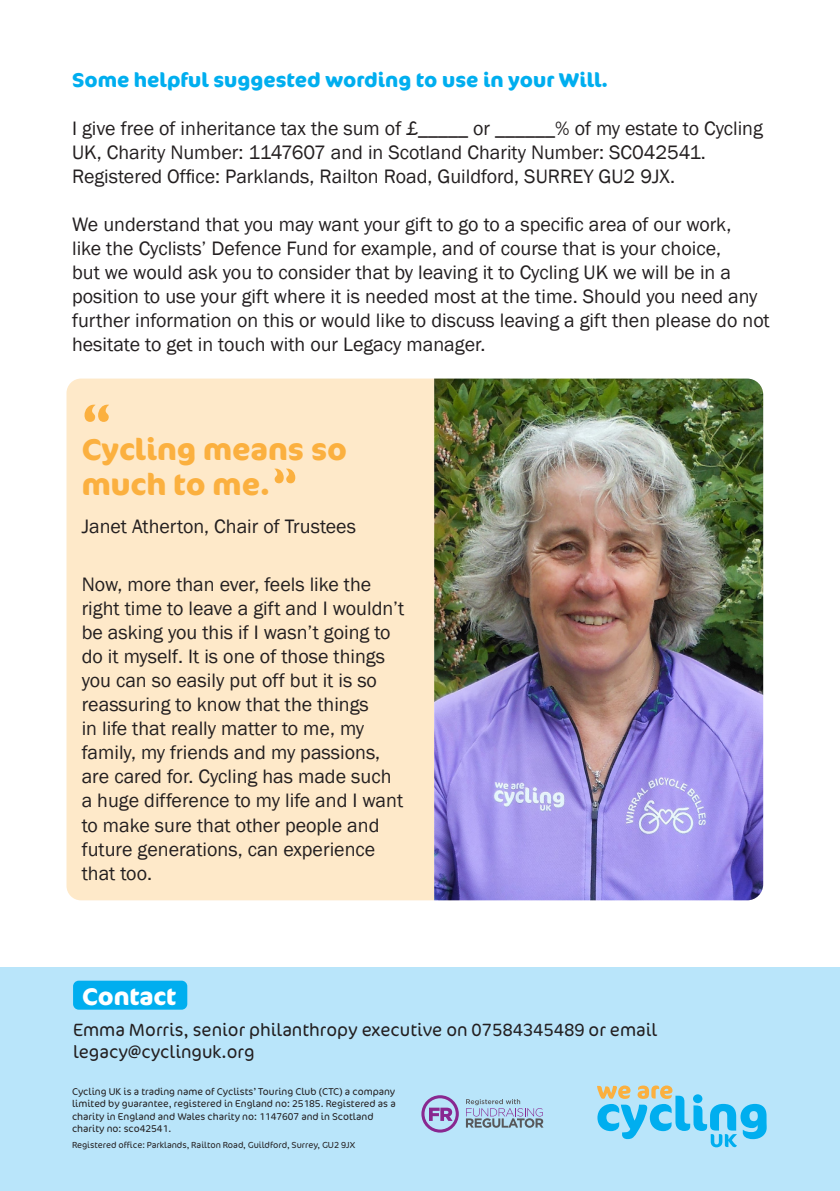
<style>
.page{position:relative;width:840px;height:1191px;background:#fff}
.page>*{position:absolute;margin:0;border:0;box-sizing:border-box;transform-origin:0 0}
.t1{font:700 30px/34.8px "Cocon Pro";color:#fbb03f}
.t2{font:700 24px "Cocon Pro";color:#fff}
.t3{font:20px/24px "Franklin Gothic";color:#231f20}
.t4{font:700 20px "Cocon Pro";color:#00aeef}
.t5{font:300 18px/21.6px "Cocon Pro";color:#231f20}
.t6{font:300 10px/12px "Cocon Pro";color:#231f20}
.t7{font:300 8.8px "Cocon Pro";color:#231f20}
</style>
<div class="page">
<div style="left:66px;top:378px;width:368px;height:522px;background:#fee9c9"></div>
<div style="left:0;top:968px;width:839px;height:223px;background:#b9e5fa"></div>
<div style="left:73px;top:980px;width:114px;height:29px;background:#00aeef;border-radius:6px"></div>
<svg style="left:421px;top:1095px;width:37px;height:37px"></svg>
<svg style="left:465px;top:1099px;width:78px;height:28px"></svg>
<svg style="left:597px;top:1085px;width:169px;height:62px"></svg>
<img style="left:434px;top:378px;width:328px;height:522px">
<svg style="left:274px;top:468px;width:21px;height:15px"></svg>
<svg style="left:84px;top:405px;width:25px;height:17px"></svg>
<p class="t4" style="left:72px;top:66px;width:535px">Some helpful suggested wording to use in your Will.</p>
<p class="t3" style="left:72px;top:117px;width:692px">I give free of inheritance tax the sum of £_____ or ______% of my estate to Cycling<br>UK, Charity Number: 1147607 and in Scotland Charity Number: SC042541.<br>Registered Office: Parklands, Railton Road, Guildford, SURREY GU2 9JX.</p>
<p class="t3" style="left:72px;top:213px;width:698px">We understand that you may want your gift to go to a specific area of our work,<br>like the Cyclists’ Defence Fund for example, and of course that is your choice,<br>but we would ask you to consider that by leaving it to Cycling UK we will be in a position to use your gift where it is needed most at the time. Should you need any further information on this or would like to discuss leaving a gift then please do not hesitate to get in touch with our Legacy manager.</p>
<h1 class="t1" style="left:82px;top:431px;width:267px">Cycling means so much to me.</h1>
<p class="t3" style="left:82px;top:514px;width:275px">Janet Atherton, Chair of Trustees</p>
<p class="t3" style="left:82px;top:573px;width:324px">Now, more than ever, feels like the right time to leave a gift and I wouldn’t be asking you this if I wasn’t going to do it myself. It is one of those things you can so easily put off but it is so reassuring to know that the things<br>in life that really matter to me, my family, my friends and my passions, are cared for. Cycling has made such a huge difference to my life and I want to make sure that other people and future generations, can experience that too.</p>
<p class="t2" style="left:82px;top:980px;width:95px">Contact</p>
<p class="t5" style="left:73px;top:1019px;width:585px">Emma Morris, senior philanthropy executive on 07584345489 or email legacy@cyclinguk.org</p>
<p class="t6" style="left:72px;top:1086px;width:325px">Cycling UK is a trading name of Cyclists’ Touring Club (CTC) a company limited by guarantee, registered in England no: 25185. Registered as a charity in England and Wales charity no: 1147607 and in Scotland charity no: sco42541.</p>
<p class="t7" style="left:72px;top:1138px;width:285px">Registered office: Parklands, Railton Road, Guildford, Surrey, GU2 9JX</p>
</div>
